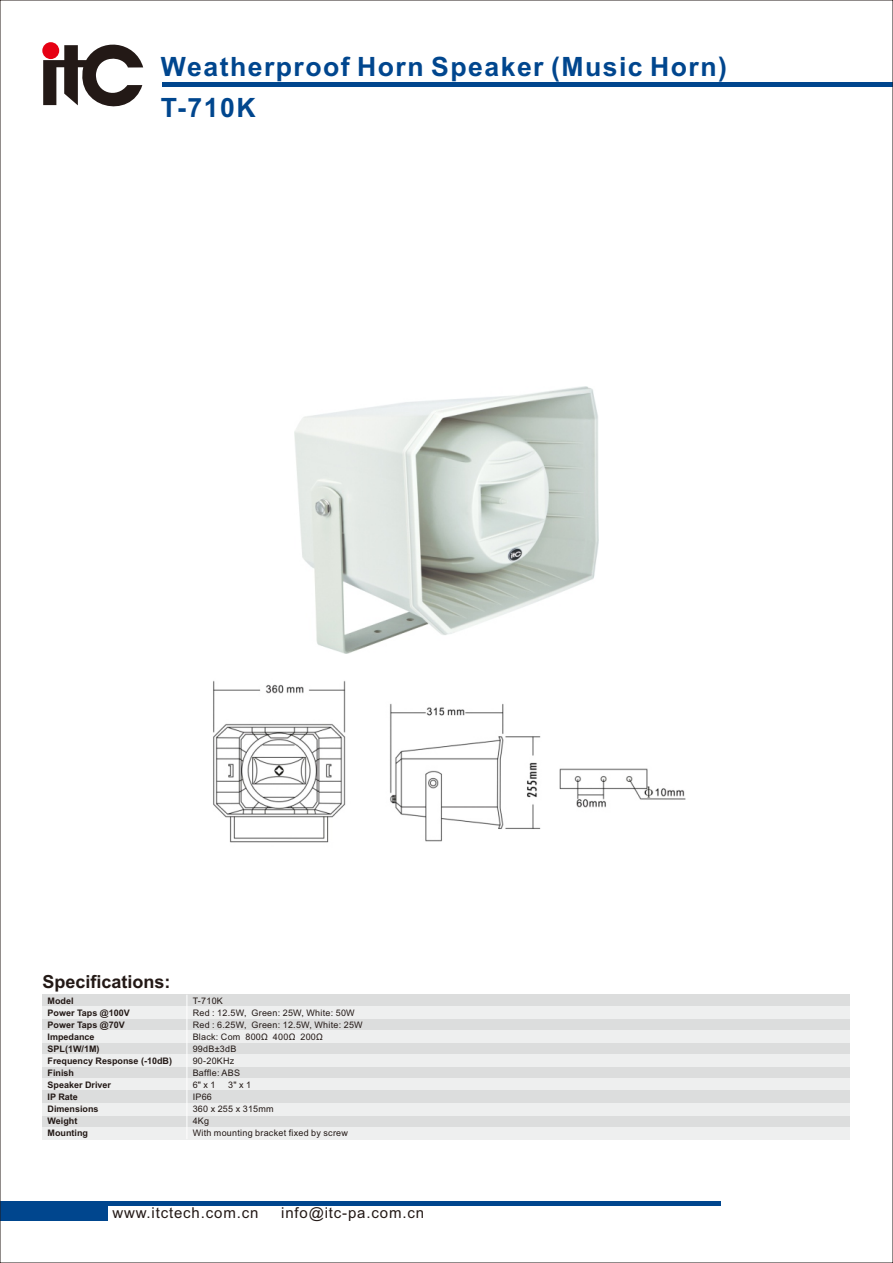
<style>
.page{position:relative;width:893px;height:1263px;background:#fff}
.page>*{position:absolute;margin:0;border:0;box-sizing:border-box;transform-origin:0 0}
.t1{font:700 26.55px/41.1px "Arial";letter-spacing:.055em;color:#00468e}
.t2{font:700 18px "Arial";color:#231916}
.t3{font:15px "Arial";letter-spacing:.055em;color:#231916}
.t4{font:9px/12px "Arial";letter-spacing:.03em;color:#231916}
.t5{font:700 9px/12px "Arial";color:#231916}
</style>
<div class="page">
<hr style="left:0;top:1202px;width:720px;height:4px;background:#00468e">
<div style="left:0;top:1202px;width:108px;height:18px;background:#00468e"></div>
<hr style="left:163px;top:82px;width:730px;height:4px;background:#00468e">
<svg style="left:43px;top:42px;width:100px;height:65px"></svg>
<div style="left:42px;top:995px;width:808px;height:12px;background:#dcdddd"></div>
<div style="left:42px;top:1043px;width:808px;height:12px;background:#dcdddd"></div>
<div style="left:42px;top:1019px;width:808px;height:12px;background:#dcdddd"></div>
<div style="left:42px;top:1031px;width:808px;height:12px;background:#eeefef"></div>
<div style="left:42px;top:1007px;width:808px;height:12px;background:#eeefef"></div>
<div style="left:42px;top:1067px;width:808px;height:12px;background:#dcdddd"></div>
<div style="left:42px;top:1055px;width:808px;height:12px;background:#eeefef"></div>
<div style="left:42px;top:1079px;width:808px;height:12px;background:#eeefef"></div>
<div style="left:42px;top:1091px;width:808px;height:12px;background:#dcdddd"></div>
<div style="left:42px;top:1115px;width:808px;height:12px;background:#dcdddd"></div>
<div style="left:42px;top:1103px;width:808px;height:12px;background:#eeefef"></div>
<div style="left:42px;top:1127px;width:808px;height:12px;background:#eeefef"></div>
<hr style="left:186px;top:995px;width:1px;height:144px;background:#fff">
<img style="left:295px;top:386px;width:303px;height:267px">
<img style="left:213px;top:680px;width:473px;height:163px">
<h1 class="t1" style="left:161px;top:48px;width:568px">Weatherproof Horn Speaker (Music Horn)<br>T-710K</h1>
<h2 class="t2" style="left:42px;top:974px;width:130px">Specifications:</h2>
<p class="t5" style="left:48px;top:996px;width:126px">Model<br>Power Taps @100V<br>Power Taps @70V<br>Impedance<br>SPL(1W/1M)<br>Frequency Response (-10dB)<br>Finish<br>Speaker Driver<br>IP Rate<br>Dimensions<br>Weight<br>Mounting</p>
<p class="t4" style="left:193px;top:995px;width:172px">T-710K<br>Red : 12.5W, Green: 25W, White: 50W<br>Red : 6.25W, Green: 12.5W, White: 25W<br>Black: Com 800Ω 400Ω 200Ω<br>99dB±3dB<br>90-20KHz<br>Baffle: ABS<br>6" x 1</p>
<p class="t4" style="left:228px;top:1080px;width:24px">3" x 1</p>
<p class="t4" style="left:193px;top:1092px;width:157px">IP66<br>360 x 255 x 315mm<br>4Kg<br>With mounting bracket fixed by screw</p>
<h3 class="t3" style="left:112px;top:1207px;width:147px">www.itctech.com.cn</h3>
<h3 class="t3" style="left:281px;top:1207px;width:144px">info@itc-pa.com.cn</h3>
</div>
